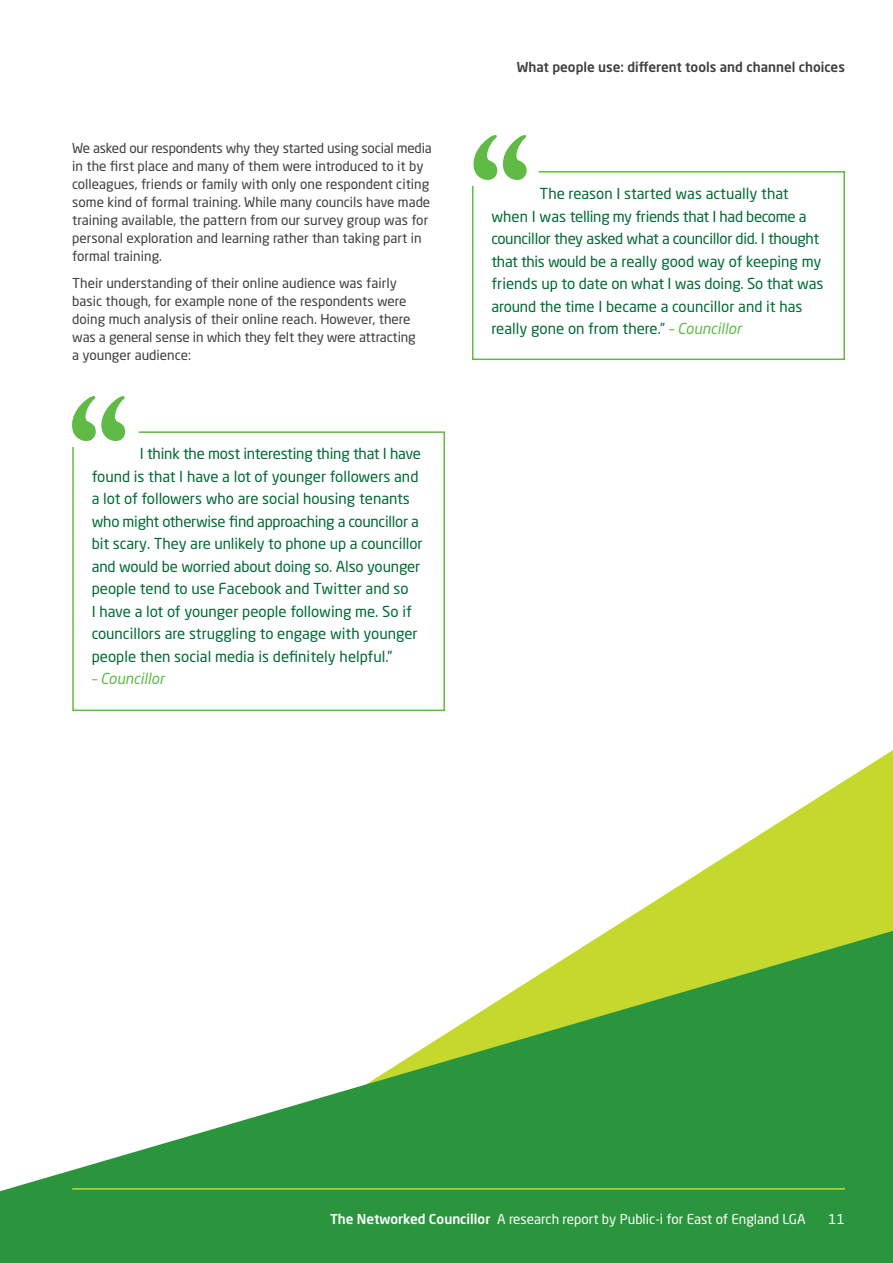
<style>
.page{position:relative;width:893px;height:1263px;background:#fff}
.page>*{position:absolute;margin:0;border:0;box-sizing:border-box;transform-origin:0 0}
.Quotes___Small{font:15px/22.5px "Neo Sans Std";letter-spacing:-.005em;color:#006a35}
.Quotes___Small-2{font:italic 15px "Neo Sans Std";color:#60bb46}
.Body___Main{font:13.5px/18px "Neo Sans Std";color:#3e3e3f}
.Furniture{font:13.5px "Neo Sans Std";color:#fff}
.Furniture-2{font:500 13.5px "Neo Sans Std";color:#3e3e3f}
.s1{font-style:italic;color:#60bb46}
.s2{font-weight:500}
</style>
<div class="page">
<svg style="left:608px;top:750px;width:285px;height:181px"></svg>
<svg style="left:0;top:931px;width:893px;height:332px;fill:#2b953e"></svg>
<hr style="left:72px;top:1188px;width:773px;height:2px;background:#c4d82d">
<svg style="left:472px;top:171px;width:373px;height:189px"></svg>
<svg style="left:72px;top:396px;width:53px;height:35px"></svg>
<svg style="left:473px;top:135px;width:54px;height:45px"></svg>
<svg style="left:72px;top:431px;width:373px;height:281px"></svg>
<p class="Body___Main" style="left:72px;top:139px;width:361px">We asked our respondents why they started using social media in the first place and many of them were introduced to it by colleagues, friends or family with only one respondent citing some kind of formal training. While many councils have made training available, the pattern from our survey group was for personal exploration and learning rather than taking part in formal training.</p>
<p class="Body___Main" style="left:72px;top:274px;width:345px">Their understanding of their online audience was fairly basic though, for example none of the respondents were doing much analysis of their online reach. However, there was a general sense in which they felt they were attracting a younger audience:</p>
<p class="Quotes___Small" style="left:92px;top:442px;width:332px;text-indent:48px">I think the most interesting thing that I have found is that I have a lot of younger followers and a lot of followers who are social housing tenants who might otherwise find approaching a councillor a bit scary. They are unlikely to phone up a councillor and would be worried about doing so. Also younger people tend to use Facebook and Twitter and so<br>I have a lot of younger people following me. So if councillors are struggling to engage with younger people then social media is definitely helpful.”</p>
<p class="Quotes___Small-2" style="left:92px;top:670px;width:74px">– Councillor</p>
<p class="Furniture-2" style="left:517px;top:59px;width:330px">What people use: different tools and channel choices</p>
<p class="Quotes___Small" style="left:491px;top:182px;width:333px;text-indent:48px">The reason I started was actually that when I was telling my friends that I had become a councillor they asked what a councillor did. I thought that this would be a really good way of keeping my friends up to date on what I was doing. So that was around the time I became a councillor and it has really gone on from there.” <span class="s1">– Councillor</span></p>
<p class="Furniture" style="left:330px;top:1211px;width:477px"><span class="s2">The Networked Councillor</span> A research report by Public-i for East of England LGA</p>
<p class="Furniture" style="left:829px;top:1211px;width:18px">11</p>
</div>
